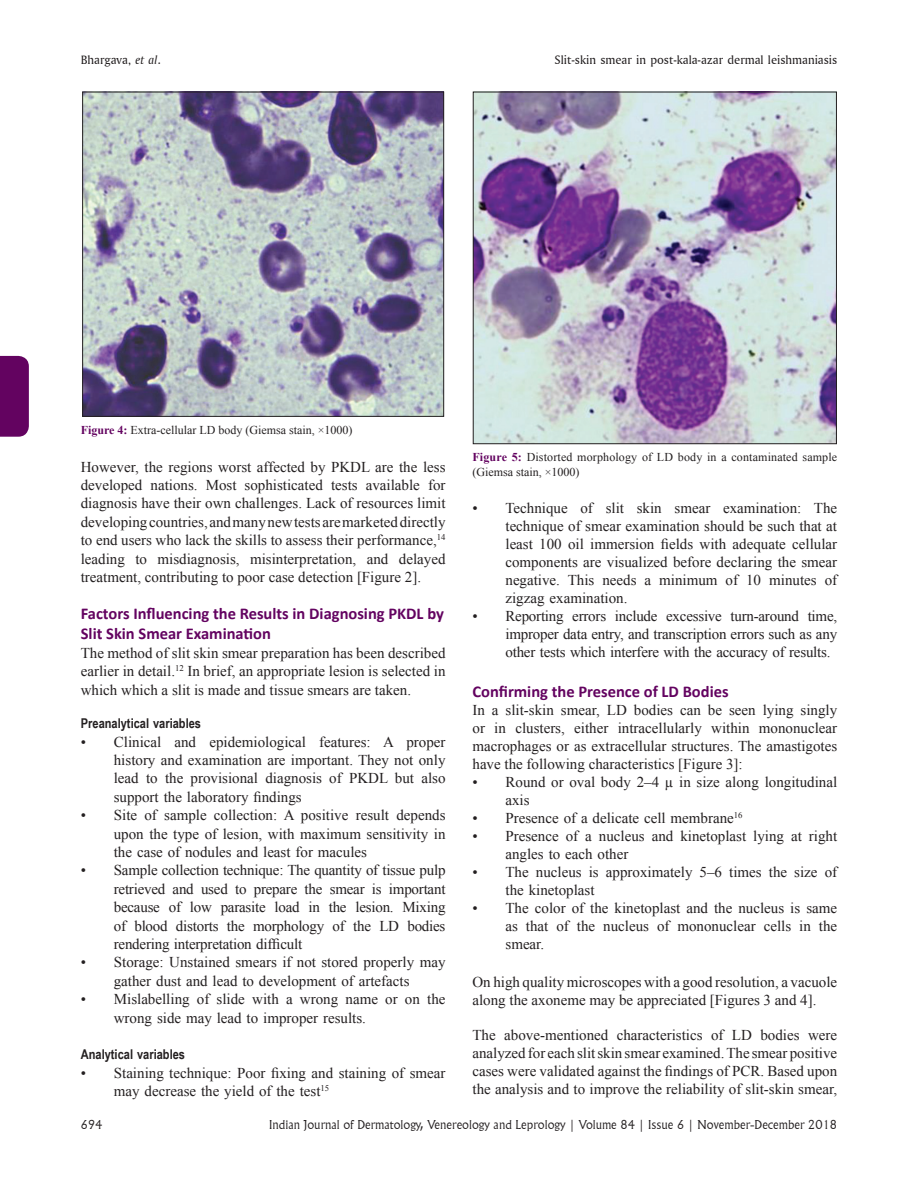
<style>
.page{position:relative;width:918px;height:1188px;background:#fff}
.page>*{position:absolute;margin:0;border:0;box-sizing:border-box;transform-origin:0 0}
.t1{font:700 16.5px/20.2px "Calibri";color:#630360}
.L{font:15px/18.5px "Times New Roman";color:#231f20;text-align:justify}
.TX{font:15px/18.5px "Times New Roman";color:#231f20;text-align:justify}
.LL{font:15px/18px "Times New Roman";color:#231f20;text-align:justify}
.t2{font:700 13.5px "Arial Narrow";color:#231f20}
.t3{font:12.75px "Amerigo BT Roman A";color:#231f20}
.FGC{font:12px/14.4px "Times New Roman";letter-spacing:.005em;color:#231f20}
.t4{font:300 12px "Flareserif 821 BT";color:#231f20}
.s1{font-family:"Amerigo BT Italic A"}
.s2{font-weight:700;color:#630360}
</style>
<div class="page">
<div style="left:0;top:356px;width:29px;height:81px;background:#630360"></div>
<img style="left:84px;top:94px;width:358px;height:321px">
<div style="left:82px;top:92px;width:362px;height:325px;border:1px solid #231f20"></div>
<img style="left:475px;top:94px;width:360px;height:348px">
<div style="left:473px;top:92px;width:364px;height:352px;border:1px solid #231f20"></div>
<p class="t3" style="left:81px;top:52px;width:81px">Bhargava, <span class="s1">et al</span>.</p>
<p class="t3" style="left:555px;top:52px;width:284px">Slit‑skin smear in post‑kala‑azar dermal leishmaniasis</p>
<p class="FGC" style="left:81px;top:423px;width:273px"><span class="s2">Figure 4:</span> Extra-cellular LD body (Giemsa stain, ×1000)</p>
<p class="TX" style="left:81px;top:457px;width:366px">However, the regions worst affected by PKDL are the less developed nations. Most sophisticated tests available for diagnosis have their own challenges. Lack of resources limit developing countries, and many new tests are marketed directly to end users who lack the skills to assess their performance,<sup>14 </sup>leading to misdiagnosis, misinterpretation, and delayed treatment, contributing to poor case detection [Figure 2].</p>
<h1 class="t1" style="left:81px;top:603px;width:365px">Factors Influencing the Results in Diagnosing PKDL by<br>Slit Skin Smear Examination</h1>
<p class="TX" style="left:81px;top:643px;width:366px">The method of slit skin smear preparation has been described earlier in detail.<sup>12</sup> In brief, an appropriate lesion is selected in which which a slit is made and tissue smears are taken.</p>
<h2 class="t2" style="left:81px;top:713px;width:122px">Preanalytical variables</h2>
<p class="L" style="left:114px;top:732px;width:333px;text-indent:-33px">• Clinical and epidemiological features: A proper history and examination are important. They not only lead to the provisional diagnosis of PKDL but also support the laboratory findings</p>
<p class="L" style="left:114px;top:805px;width:333px;text-indent:-33px">• Site of sample collection: A positive result depends upon the type of lesion, with maximum sensitivity in the case of nodules and least for macules</p>
<p class="L" style="left:114px;top:861px;width:333px;text-indent:-33px">• Sample collection technique: The quantity of tissue pulp retrieved and used to prepare the smear is important because of low parasite load in the lesion. Mixing of blood distorts the morphology of the LD bodies rendering interpretation difficult</p>
<p class="L" style="left:81px;top:953px;width:366px;text-align:center">• Storage: Unstained smears if not stored properly may gather dust and lead to development of artefacts</p>
<p class="LL" style="left:114px;top:989px;width:333px;line-height:18.5px;text-indent:-33px">• Mislabelling of slide with a wrong name or on the wrong side may lead to improper results.</p>
<h2 class="t2" style="left:81px;top:1044px;width:106px">Analytical variables</h2>
<p class="L" style="left:114px;top:1063px;width:333px;text-indent:-33px">• Staining technique: Poor fixing and staining of smear may decrease the yield of the test<sup>15</sup></p>
<p class="FGC" style="left:473px;top:450px;width:366px"><span class="s2">Figure 5:</span> Distorted morphology of LD body in a contaminated sample (Giemsa stain, ×1000)</p>
<p class="L" style="left:506px;top:499px;width:333px;line-height:18px;text-indent:-33px">• Technique of slit skin smear examination: The technique of smear examination should be such that at least 100 oil immersion fields with adequate cellular components are visualized before declaring the smear negative. This needs a minimum of 10 minutes of zigzag examination.</p>
<p class="LL" style="left:506px;top:607px;width:333px;text-indent:-33px">• Reporting errors include excessive turn‑around time, improper data entry, and transcription errors such as any other tests which interfere with the accuracy of results.</p>
<h1 class="t1" style="left:472px;top:681px;width:258px">Confirming the Presence of LD Bodies</h1>
<p class="TX" style="left:472px;top:701px;width:366px;line-height:18px">In a slit‑skin smear, LD bodies can be seen lying singly or in clusters, either intracellularly within mononuclear macrophages or as extracellular structures. The amastigotes have the following characteristics [Figure 3]:</p>
<p class="L" style="left:506px;top:773px;width:333px;line-height:18px;text-indent:-33px">• Round or oval body 2–4 µ in size along longitudinal axis</p>
<p class="L" style="left:472px;top:808px;width:272px">• Presence of a delicate cell membrane<sup>16</sup></p>
<p class="L" style="left:506px;top:827px;width:333px;line-height:18px;text-indent:-33px">• Presence of a nucleus and kinetoplast lying at right angles to each other</p>
<p class="L" style="left:506px;top:863px;width:333px;line-height:18px;text-indent:-33px">• The nucleus is approximately 5–6 times the size of the kinetoplast</p>
<p class="LL" style="left:506px;top:899px;width:333px;text-indent:-33px">• The color of the kinetoplast and the nucleus is same as that of the nucleus of mononuclear cells in the smear.</p>
<p class="TX" style="left:472px;top:973px;width:366px;line-height:18px">On high quality microscopes with a good resolution, a vacuole along the axoneme may be appreciated [Figures 3 and 4].</p>
<p class="TX" style="left:472px;top:1026px;width:366px;line-height:18px">The above‑mentioned characteristics of LD bodies were analyzed for each slit skin smear examined. The smear positive cases were validated against the findings of PCR. Based upon the analysis and to improve the reliability of slit‑skin smear,</p>
<p class="t4" style="left:81px;top:1117px;width:23px">694</p>
<p class="t4" style="left:269px;top:1117px;width:569px">Indian Journal of Dermatology, Venereology and Leprology | Volume 84 | Issue 6 | November-December 2018</p>
</div>
